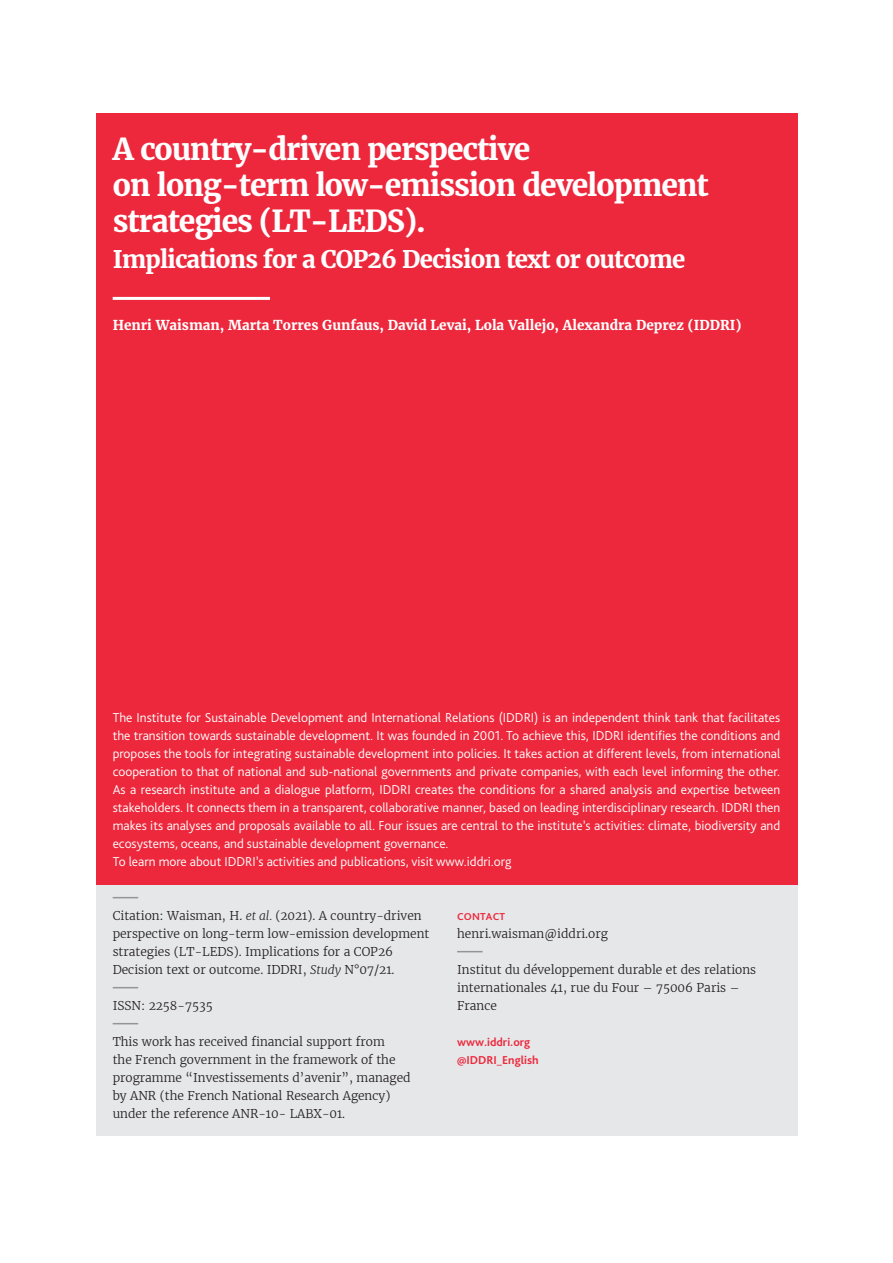
<style>
.page{position:relative;width:893px;height:1263px;background:#fff}
.page>*{position:absolute;margin:0;border:0;box-sizing:border-box;transform-origin:0 0}
.t1{font:700 30px/36px "Merriweather";letter-spacing:-.035em;color:#fff}
.t2{font:700 24px "Merriweather";letter-spacing:-.035em;color:#fff}
.t3{font:300 13.5px/18px "Bliss Pro";color:#fff}
.t4{font:700 13.5px "Merriweather";color:#fff}
.t5{font:300 12px/18px "Merriweather";color:#231f20}
.t6{font:700 12px/18px "Bliss Pro";color:#ed283c}
.t7{font:700 10.5px "Bliss Pro";letter-spacing:.015em;color:#ed283c}
.s1{font-style:italic}
</style>
<div class="page">
<div style="left:96px;top:884px;width:701px;height:252px;background:#e6e7e9"></div>
<svg style="left:113px;top:897px;width:25px;height:1px"></svg>
<svg style="left:113px;top:987px;width:25px;height:1px"></svg>
<svg style="left:113px;top:1023px;width:25px;height:1px"></svg>
<svg style="left:457px;top:951px;width:26px;height:1px"></svg>
<div style="left:96px;top:113px;width:701px;height:771px;background:#ed283c"></div>
<hr style="left:113px;top:297px;width:157px;height:3px;background:#fff">
<h1 class="t1" style="left:113px;top:130px;width:598px">A country-driven perspective<br>on long-term low-emission development strategies (LT-LEDS).</h1>
<h2 class="t2" style="left:113px;top:243px;width:574px">Implications for a COP26 Decision text or outcome</h2>
<p class="t4" style="left:113px;top:316px;width:630px">Henri Waisman, Marta Torres Gunfaus, David Levai, Lola Vallejo, Alexandra Deprez (IDDRI)</p>
<p class="t3" style="left:113px;top:708px;width:669px">The Institute for Sustainable Development and International Relations (IDDRI) is an independent think tank that facilitates the transition towards sustainable development. It was founded in 2001. To achieve this, IDDRI identifies the conditions and proposes the tools for integrating sustainable development into policies. It takes action at different levels, from international cooperation to that of national and sub-national governments and private companies, with each level informing the other.<br>As a research institute and a dialogue platform, IDDRI creates the conditions for a shared analysis and expertise between stakeholders. It connects them in a transparent, collaborative manner, based on leading interdisciplinary research. IDDRI then makes its analyses and proposals available to all. Four issues are central to the institute’s activities: climate, biodiversity and ecosystems, oceans, and sustainable development governance.<br>To learn more about IDDRI’s activities and publications, visit www.iddri.org</p>
<p class="t5" style="left:113px;top:906px;width:318px">Citation: Waisman, H. <span class="s1">et al.</span> (2021). A country-driven perspective on long-term low-emission development strategies (LT-LEDS). Implications for a COP26<br>Decision text or outcome. IDDRI, <span class="s1">Study</span> N°07/21.</p>
<p class="t5" style="left:113px;top:996px;width:102px">ISSN: 2258-7535</p>
<p class="t5" style="left:113px;top:1032px;width:299px">This work has received financial support from<br>the French government in the framework of the programme “Investissements d’avenir”, managed by ANR (the French National Research Agency) under the reference ANR-10- LABX-01.</p>
<p class="t7" style="left:457px;top:910px;width:49px">CONTACT</p>
<p class="t5" style="left:457px;top:924px;width:152px">henri.waisman@iddri.org</p>
<p class="t5" style="left:457px;top:960px;width:301px">Institut du développement durable et des relations internationales 41, rue du Four – 75006 Paris –<br>France</p>
<p class="t6" style="left:457px;top:1032px;width:83px">www.iddri.org @IDDRI_English</p>
</div>
